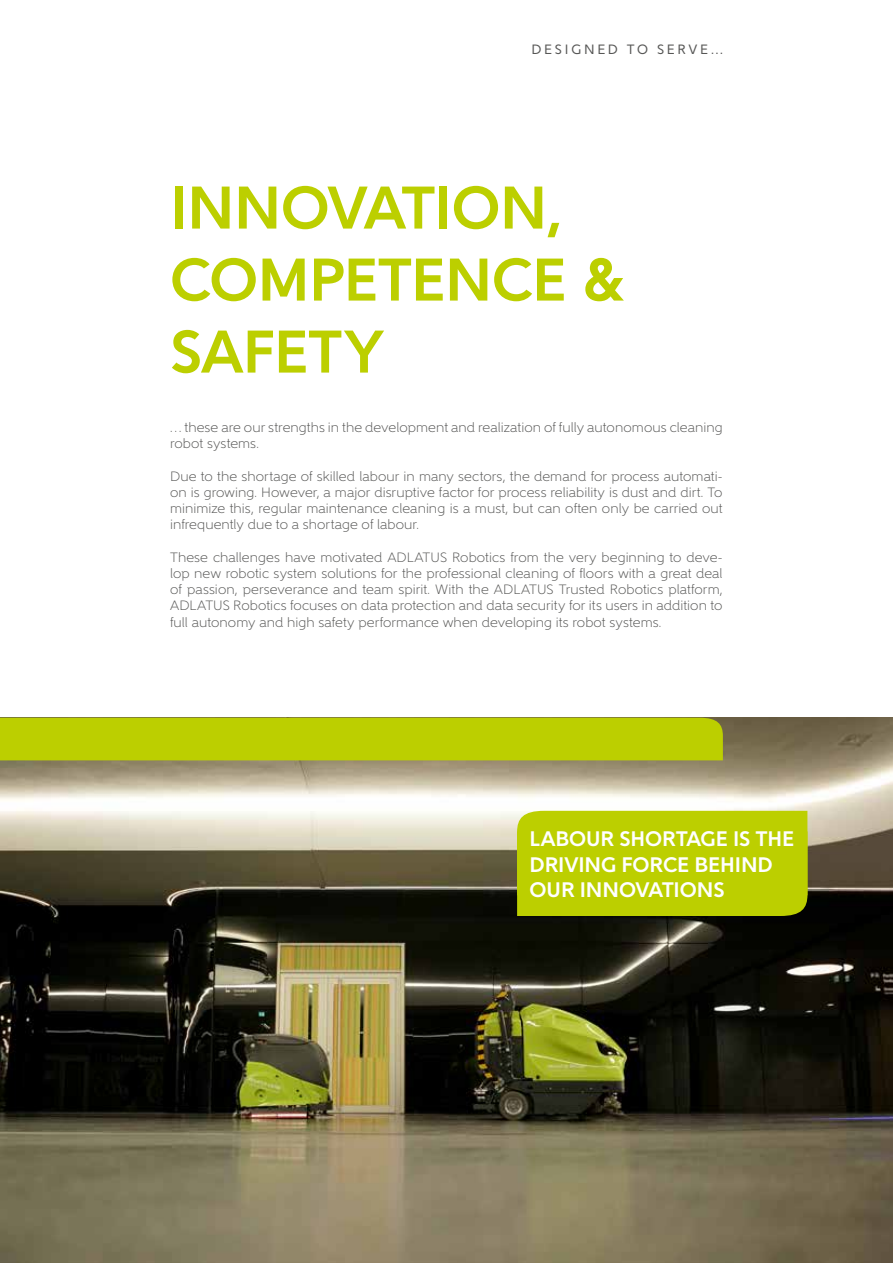
<style>
.page{position:relative;width:893px;height:1263px;background:#fff}
.page>*{position:absolute;margin:0;border:0;box-sizing:border-box;transform-origin:0 0}
.t1{font:700 60px/72px "Gentleman 800";letter-spacing:-.01em;color:#bccf00}
.t2{font:700 21px/25.2px "Gentleman 800";letter-spacing:-.005em;color:#fff}
.t3{font:300 13.5px/16.2px "Gentleman 400";letter-spacing:.005em;color:#575756;text-align:justify}
.t4{font:13.5px "Gentleman 600";letter-spacing:.205em;color:#575756}
</style>
<div class="page">
<img style="left:1px;top:718px;width:892px;height:545px">
<div style="left:517px;top:811px;width:290px;height:105px;background:#bccf00"></div>
<div style="left:0;top:718px;width:723px;height:42px;background:#bccf00"></div>
<p class="t4" style="left:531px;top:41px;width:193px">DESIGNED TO SERVE…</p>
<h1 class="t1" style="left:170px;top:171px;width:457px">INNOVATION,<br>COMPETENCE &amp;<br>SAFETY</h1>
<p class="t3" style="left:170px;top:419px;width:554px">... these are our strengths in the development and realization of fully autonomous cleaning robot systems.</p>
<p class="t3" style="left:170px;top:468px;width:554px">Due to the shortage of skilled labour in many sectors, the demand for process automati&shy;on is growing. However, a major disruptive factor for process reliability is dust and dirt. To minimize this, regular maintenance cleaning is a must, but can often only be carried out infrequently due to a shortage of labour.</p>
<p class="t3" style="left:170px;top:549px;width:554px">These challenges have motivated ADLATUS Robotics from the very beginning to deve&shy;lop new robotic system solutions for the professional cleaning of floors with a great deal of passion, perseverance and team spirit. With the ADLATUS Trusted Robotics platform, ADLATUS Robotics focuses on data protection and data security for its users in addition to full autonomy and high safety performance when developing its robot systems.</p>
<h2 class="t2" style="left:530px;top:826px;width:266px">LABOUR SHORTAGE IS THE<br>DRIVING FORCE BEHIND<br>OUR INNOVATIONS</h2>
</div>
